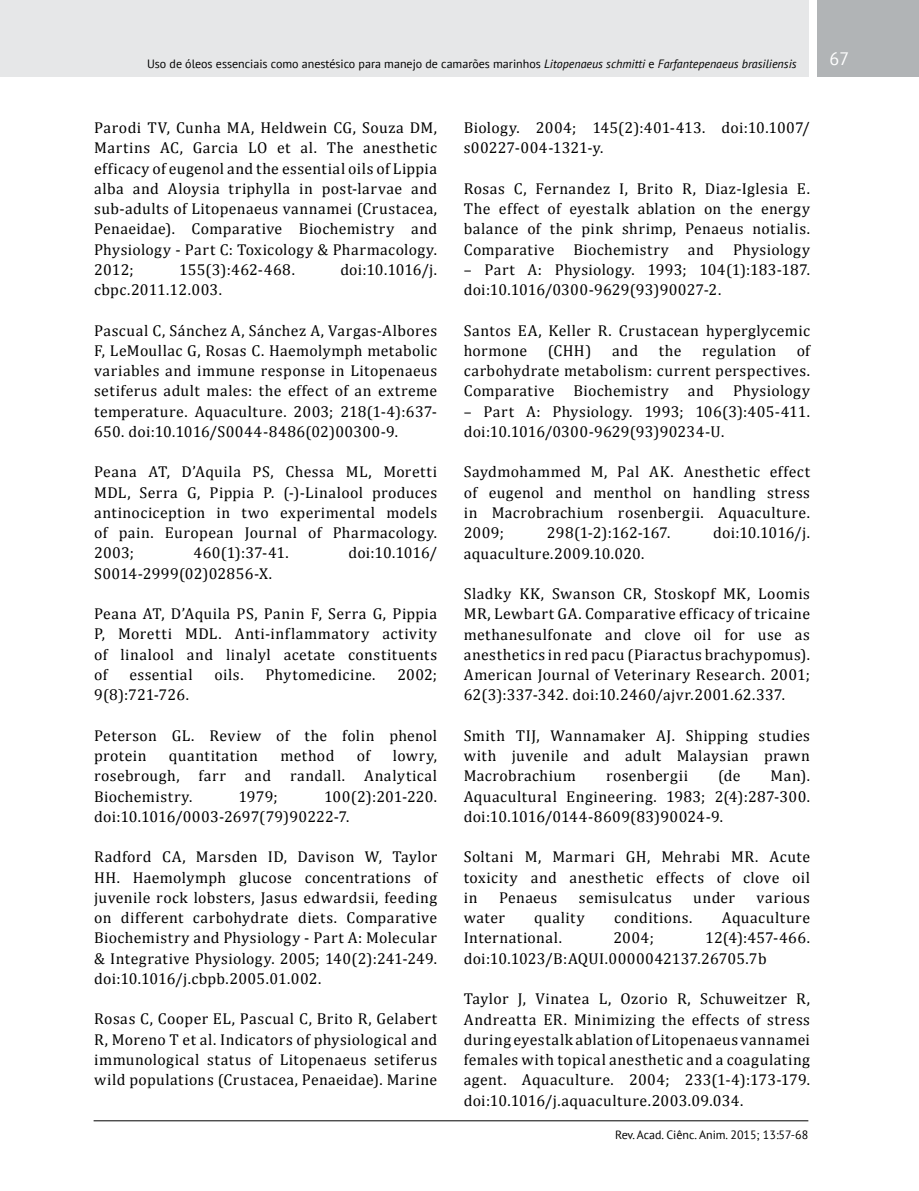
<style>
.page{position:relative;width:919px;height:1191px;background:#fff}
.page>*{position:absolute;margin:0;border:0;box-sizing:border-box;transform-origin:0 0}
.t1{font:18px "PT Sans";color:#fff}
.t2{font:15.75px/20.2px "Cambria";letter-spacing:.02em;color:#000;text-align:justify}
.t3{font:15.75px "Cambria";letter-spacing:-.01em;color:#000}
.t4{font:15.75px "Cambria";color:#000}
.t5{font:15.75px "Cambria";letter-spacing:.04em;color:#000}
.t6{font:12px "PT Sans";color:#000}
.s1{font-style:italic}
</style>
<div class="page">
<div style="left:0;top:0;width:808px;height:77px;background:#e6e7e8"></div>
<div style="left:816px;top:0;width:102px;height:77px;background:#b1b4b6"></div>
<hr style="left:94px;top:1120px;width:714px;height:1px;background:#000">
<p class="t6" style="left:147px;top:56px;width:651px">Uso de óleos essenciais como anestésico para manejo de camarões marinhos <span class="s1">Litopenaeus schmitti</span> e <span class="s1">Farfantepenaeus brasiliensis</span></p>
<p class="t1" style="left:829px;top:47px;width:21px">67</p>
<p class="t2" style="left:94px;top:117px;width:344px">Parodi TV, Cunha MA, Heldwein CG, Souza DM, Martins AC, Garcia LO et al. The anesthetic efficacy of eugenol and the essential oils of Lippia alba and Aloysia triphylla in post-larvae and sub-adults of Litopenaeus vannamei (Crustacea, Penaeidae). Comparative Biochemistry and Physiology - Part C: Toxicology &amp; Pharmacology.<br>2012;</p>
<p class="t2" style="left:179px;top:259px;width:117px">155(3):462-468.</p>
<p class="t3" style="left:340px;top:260px;width:98px">doi:10.1016/j.</p>
<p class="t2" style="left:94px;top:279px;width:129px">cbpc.2011.12.003.</p>
<p class="t2" style="left:94px;top:320px;width:344px">Pascual C, Sánchez A, Sánchez A, Vargas-Albores F, LeMoullac G, Rosas C. Haemolymph metabolic variables and immune response in Litopenaeus setiferus adult males: the effect of an extreme temperature. Aquaculture. 2003; 218(1-4):637- 650. doi:10.1016/S0044-8486(02)00300-9.</p>
<p class="t2" style="left:94px;top:462px;width:344px">Peana AT, D’Aquila PS, Chessa ML, Moretti MDL, Serra G, Pippia P. (-)-Linalool produces antinociception in two experimental models of pain. European Journal of Pharmacology.<br>2003;</p>
<p class="t2" style="left:193px;top:543px;width:97px">460(1):37-41.</p>
<p class="t3" style="left:348px;top:544px;width:90px">doi:10.1016/</p>
<p class="t2" style="left:94px;top:563px;width:179px">S0014-2999(02)02856-X.</p>
<p class="t2" style="left:94px;top:603px;width:344px">Peana AT, D’Aquila PS, Panin F, Serra G, Pippia P, Moretti MDL. Anti-inflammatory activity of linalool and linalyl acetate constituents of</p>
<p class="t2" style="left:129px;top:664px;width:65px">essential</p>
<p class="t2" style="left:214px;top:664px;width:31px">oils.</p>
<p class="t2" style="left:265px;top:664px;width:111px">Phytomedicine.</p>
<p class="t2" style="left:397px;top:664px;width:41px">2002;</p>
<p class="t2" style="left:94px;top:684px;width:96px">9(8):721-726.</p>
<p class="t2" style="left:94px;top:725px;width:344px">Peterson GL. Review of the folin phenol protein</p>
<p class="t2" style="left:169px;top:745px;width:90px">quantitation</p>
<p class="t2" style="left:280px;top:745px;width:56px">method</p>
<p class="t2" style="left:357px;top:745px;width:15px">of</p>
<p class="t2" style="left:94px;top:745px;width:344px;text-indent:299px">lowry, rosebrough, farr and randall. Analytical Biochemistry.</p>
<p class="t2" style="left:94px;top:786px;width:344px;text-indent:230px">100(2):201-220. doi:10.1016/0003-2697(79)90222-7.</p>
<p class="t2" style="left:94px;top:846px;width:344px">Radford CA, Marsden ID, Davison W, Taylor HH. Haemolymph glucose concentrations of juvenile rock lobsters, Jasus edwardsii, feeding on different carbohydrate diets. Comparative Biochemistry and Physiology - Part A: Molecular &amp; Integrative Physiology. 2005; 140(2):241-249. doi:10.1016/j.cbpb.2005.01.002.</p>
<p class="t2" style="left:94px;top:1008px;width:344px">Rosas C, Cooper EL, Pascual C, Brito R, Gelabert R, Moreno T et al. Indicators of physiological and immunological status of Litopenaeus setiferus wild populations (Crustacea, Penaeidae). Marine</p>
<p class="t2" style="left:239px;top:786px;width:41px">1979;</p>
<p class="t2" style="left:463px;top:117px;width:348px">Biology. 2004; 145(2):401-413. doi:10.1007/ s00227-004-1321-y.</p>
<p class="t2" style="left:463px;top:178px;width:348px">Rosas C, Fernandez I, Brito R, Diaz-Iglesia E.<br>The effect of eyestalk ablation on the energy balance of the pink shrimp, Penaeus notialis.<br>Comparative Biochemistry and Physiology</p>
<p class="t2" style="left:463px;top:259px;width:348px">– Part A: Physiology. 1993; 104(1):183-187. doi:10.1016/0300-9629(93)90027-2.</p>
<p class="t2" style="left:463px;top:320px;width:348px">Santos EA, Keller R. Crustacean hyperglycemic hormone</p>
<p class="t2" style="left:463px;top:340px;width:348px;text-indent:333px">of carbohydrate metabolism: current perspectives.<br>Comparative Biochemistry and Physiology</p>
<p class="t2" style="left:463px;top:401px;width:348px">– Part A: Physiology. 1993; 106(3):405-411. doi:10.1016/0300-9629(93)90234-U.</p>
<p class="t2" style="left:463px;top:462px;width:348px">Saydmohammed M, Pal AK. Anesthetic effect of eugenol and menthol on handling stress in Macrobrachium rosenbergii. Aquaculture.<br>2009;</p>
<p class="t2" style="left:547px;top:340px;width:45px">(CHH)</p>
<p class="t2" style="left:612px;top:340px;width:28px">and</p>
<p class="t2" style="left:658px;top:340px;width:24px">the</p>
<p class="t2" style="left:702px;top:340px;width:76px">regulation</p>
<p class="t4" style="left:547px;top:523px;width:125px">298(1-2):162-167.</p>
<p class="t3" style="left:713px;top:523px;width:98px">doi:10.1016/j.</p>
<p class="t2" style="left:463px;top:543px;width:182px">aquaculture.2009.10.020.</p>
<p class="t2" style="left:463px;top:583px;width:348px">Sladky KK, Swanson CR, Stoskopf MK, Loomis MR, Lewbart GA. Comparative efficacy of tricaine methanesulfonate and clove oil for use as anesthetics in red pacu (Piaractus brachypomus).<br>American Journal of Veterinary Research. 2001; 62(3):337-342. doi:10.2460/ajvr.2001.62.337.</p>
<p class="t2" style="left:463px;top:725px;width:348px">Smith TIJ, Wannamaker AJ. Shipping studies with juvenile and adult Malaysian prawn Macrobrachium</p>
<p class="t2" style="left:463px;top:766px;width:348px;text-indent:307px">Man).<br>Aquacultural Engineering. 1983; 2(4):287-300. doi:10.1016/0144-8609(83)90024-9.</p>
<p class="t2" style="left:463px;top:847px;width:348px">Soltani M, Marmari GH, Mehrabi MR. Acute toxicity and anesthetic effects of clove oil in</p>
<p class="t2" style="left:606px;top:766px;width:84px">rosenbergii</p>
<p class="t2" style="left:718px;top:766px;width:24px">(de</p>
<p class="t2" style="left:499px;top:887px;width:60px">Penaeus</p>
<p class="t2" style="left:579px;top:887px;width:94px">semisulcatus</p>
<p class="t2" style="left:693px;top:887px;width:43px">under</p>
<p class="t5" style="left:756px;top:888px;width:55px">various</p>
<p class="t2" style="left:463px;top:907px;width:43px">water</p>
<p class="t2" style="left:534px;top:907px;width:52px">quality</p>
<p class="t2" style="left:614px;top:907px;width:80px">conditions.</p>
<p class="t2" style="left:721px;top:907px;width:90px">Aquaculture</p>
<p class="t2" style="left:463px;top:928px;width:100px">International.</p>
<p class="t2" style="left:613px;top:928px;width:42px">2004;</p>
<p class="t2" style="left:463px;top:928px;width:348px;text-indent:241px">12(4):457-466. doi:10.1023/B:AQUI.0000042137.26705.7b</p>
<p class="t2" style="left:463px;top:988px;width:348px">Taylor J, Vinatea L, Ozorio R, Schuweitzer R, Andreatta ER. Minimizing the effects of stress during eyestalk ablation of Litopenaeus vannamei females with topical anesthetic and a coagulating agent. Aquaculture. 2004; 233(1-4):173-179. doi:10.1016/j.aquaculture.2003.09.034.</p>
<p class="t6" style="left:615px;top:1126px;width:195px">Rev. Acad. Ciênc. Anim. 2015; 13:57-68</p>
</div>
